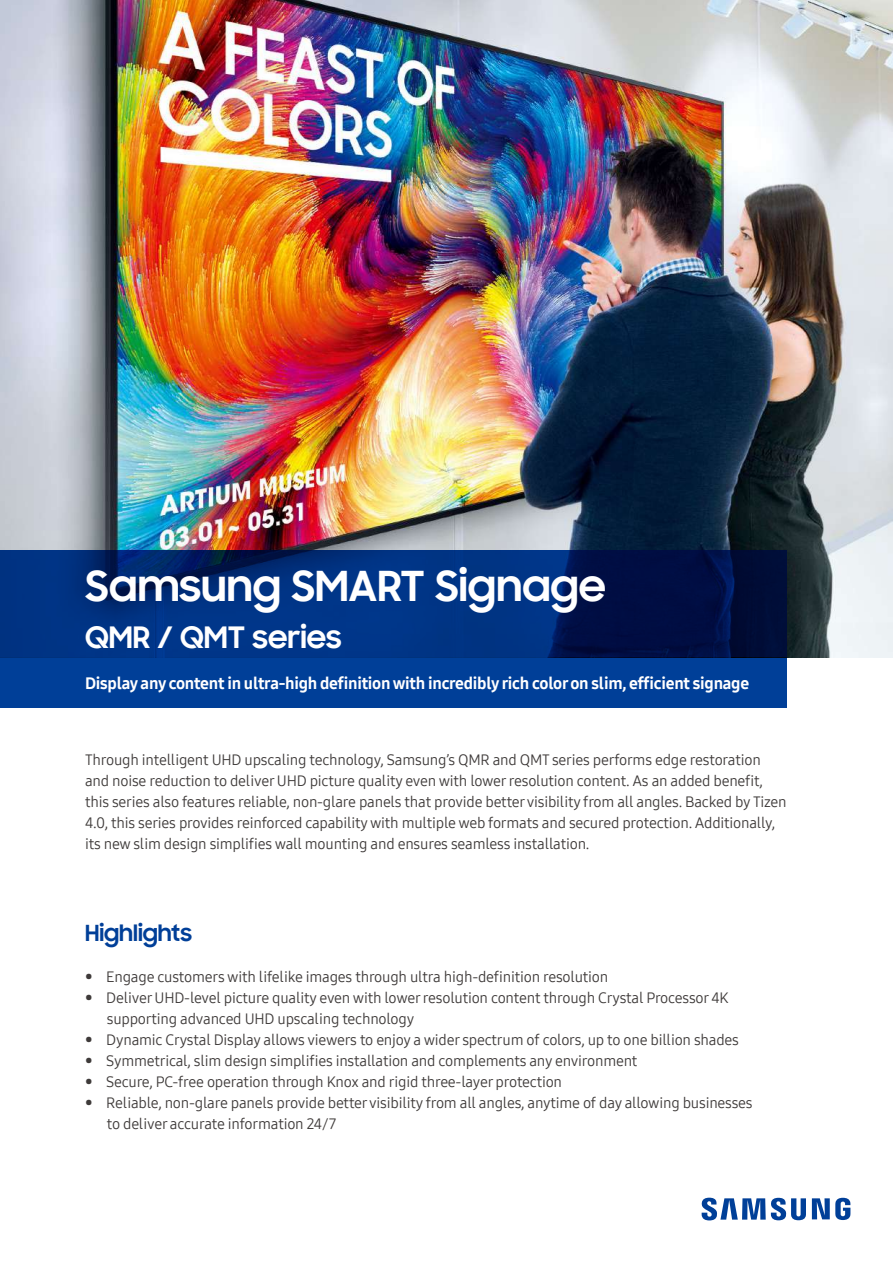
<style>
.page{position:relative;width:893px;height:1263px;background:#fff}
.page>*{position:absolute;margin:0;border:0;box-sizing:border-box;transform-origin:0 0}
.t1{font:700 42px "Samsung Sharp Sans";color:#fff}
.t2{font:700 30px "Samsung Sharp Sans";color:#fff}
.t3{font:700 22.5px "Samsung Sharp Sans";color:#003f98}
.t4{font:16.5px "Samsung One 800";letter-spacing:-.015em;color:#fff}
.t5{font:15px/21px "Samsung One 400";letter-spacing:-.015em;color:#3e3a39}
.s1{font-size:16.5px}
</style>
<div class="page">
<img style="left:0;top:0;width:893px;height:657px">
<svg style="left:702px;top:1198px;width:148px;height:22px"></svg>
<svg style="left:0;top:550px;width:787px;height:158px;background:#002e7b"></svg>
<h1 class="t1" style="left:85px;top:554px;width:522px">Samsung SMART Signage</h1>
<h2 class="t2" style="left:85px;top:615px;width:258px">QMR / QMT series</h2>
<p class="t4" style="left:85px;top:672px;width:666px">Display any content in ultra-high definition with incredibly rich color on slim, efficient signage</p>
<p class="t5" style="left:85px;top:749px;width:703px">Through intelligent UHD upscaling technology, Samsung’s QMR and QMT series performs edge restoration and noise reduction to deliver UHD picture quality even with lower resolution content. As an added benefit, this series also features reliable, non-glare panels that provide better visibility from all angles. Backed by Tizen 4.0, this series provides reinforced capability with multiple web formats and secured protection. Additionally, its new slim design simplifies wall mounting and ensures seamless installation.</p>
<h3 class="t3" style="left:85px;top:916px;width:109px">Highlights</h3>
<p class="t5" style="left:85px;top:966px;width:525px"><span class="s1">•</span> Engage customers with lifelike images through ultra high-definition resolution</p>
<p class="t5" style="left:107px;top:987px;width:623px;text-indent:-22px"><span class="s1">•</span> Deliver UHD-level picture quality even with lower resolution content through Crystal Processor 4K supporting advanced UHD upscaling technology</p>
<p class="t5" style="left:85px;top:1029px;width:655px"><span class="s1">•</span> Dynamic Crystal Display allows viewers to enjoy a wider spectrum of colors, up to one billion shades</p>
<p class="t5" style="left:85px;top:1050px;width:554px"><span class="s1">•</span> Symmetrical, slim design simplifies installation and complements any environment</p>
<p class="t5" style="left:85px;top:1071px;width:479px"><span class="s1">•</span> Secure, PC-free operation through Knox and rigid three-layer protection</p>
<p class="t5" style="left:107px;top:1092px;width:647px;text-indent:-22px"><span class="s1">•</span> Reliable, non-glare panels provide better visibility from all angles, anytime of day allowing businesses to deliver accurate information 24/7</p>
</div>
